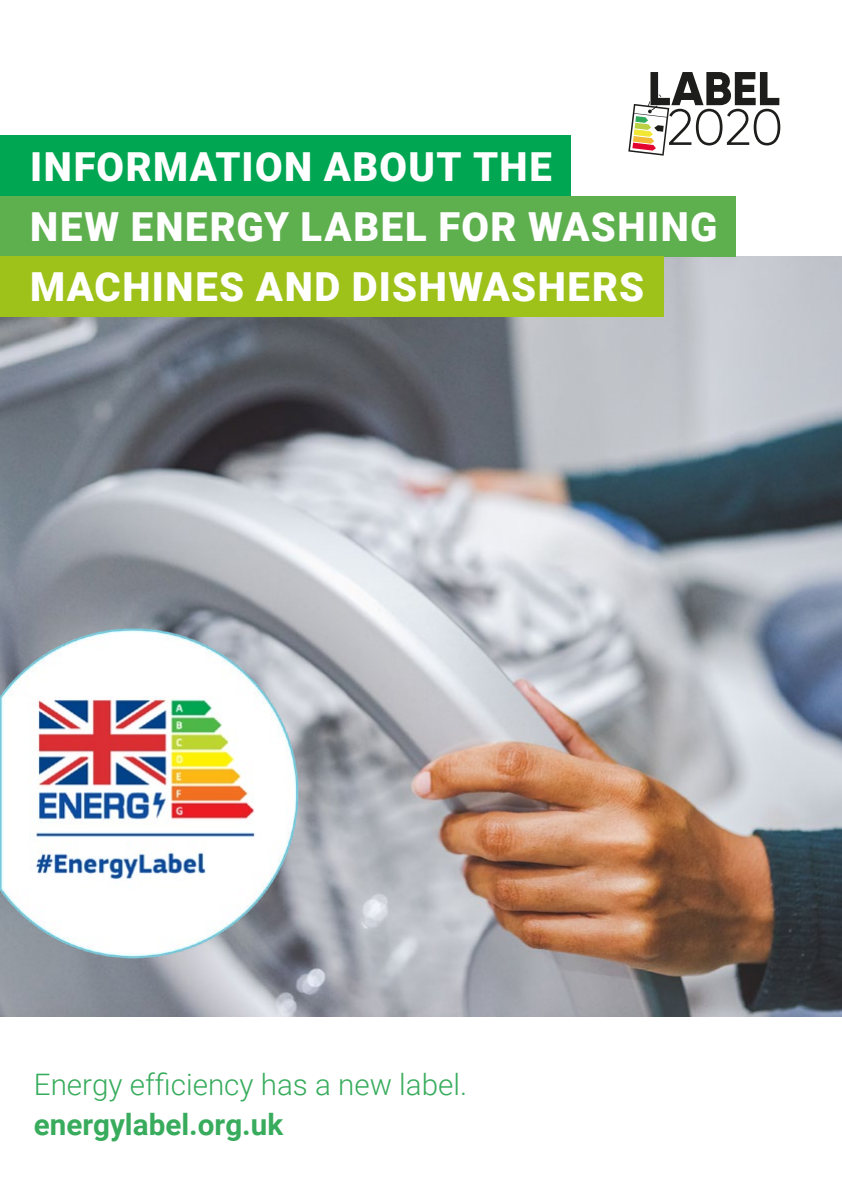
<style>
.page{position:relative;width:842px;height:1191px;background:#fff}
.page>*{position:absolute;margin:0;border:0;box-sizing:border-box;transform-origin:0 0}
.t1{font:900 40px/60px "Roboto";letter-spacing:.04em;color:#fff}
.t2{font:300 29.6px "Roboto";color:#38ac5c}
.t3{font:700 29.6px "Roboto";color:#38ac5c}
</style>
<div class="page">
<img style="left:0;top:257px;width:842px;height:759px">
<svg style="left:628px;top:72px;width:152px;height:84px"></svg>
<img style="left:0;top:618px;width:303px;height:346px">
<div style="left:0;top:196px;width:736px;height:61px;background:#5eb04f"></div>
<div style="left:0;top:257px;width:663px;height:60px;background:#9ec21a"></div>
<div style="left:0;top:136px;width:570px;height:60px;background:#00a652"></div>
<p class="t1" style="left:30px;top:136px;width:689px">INFORMATION ABOUT THE<br>NEW ENERGY LABEL FOR WASHING<br>MACHINES AND DISHWASHERS</p>
<p class="t2" style="left:34px;top:1063px;width:435px">Energy efficiency has a new label.</p>
<p class="t3" style="left:34px;top:1103px;width:251px">energylabel.org.uk</p>
</div>
